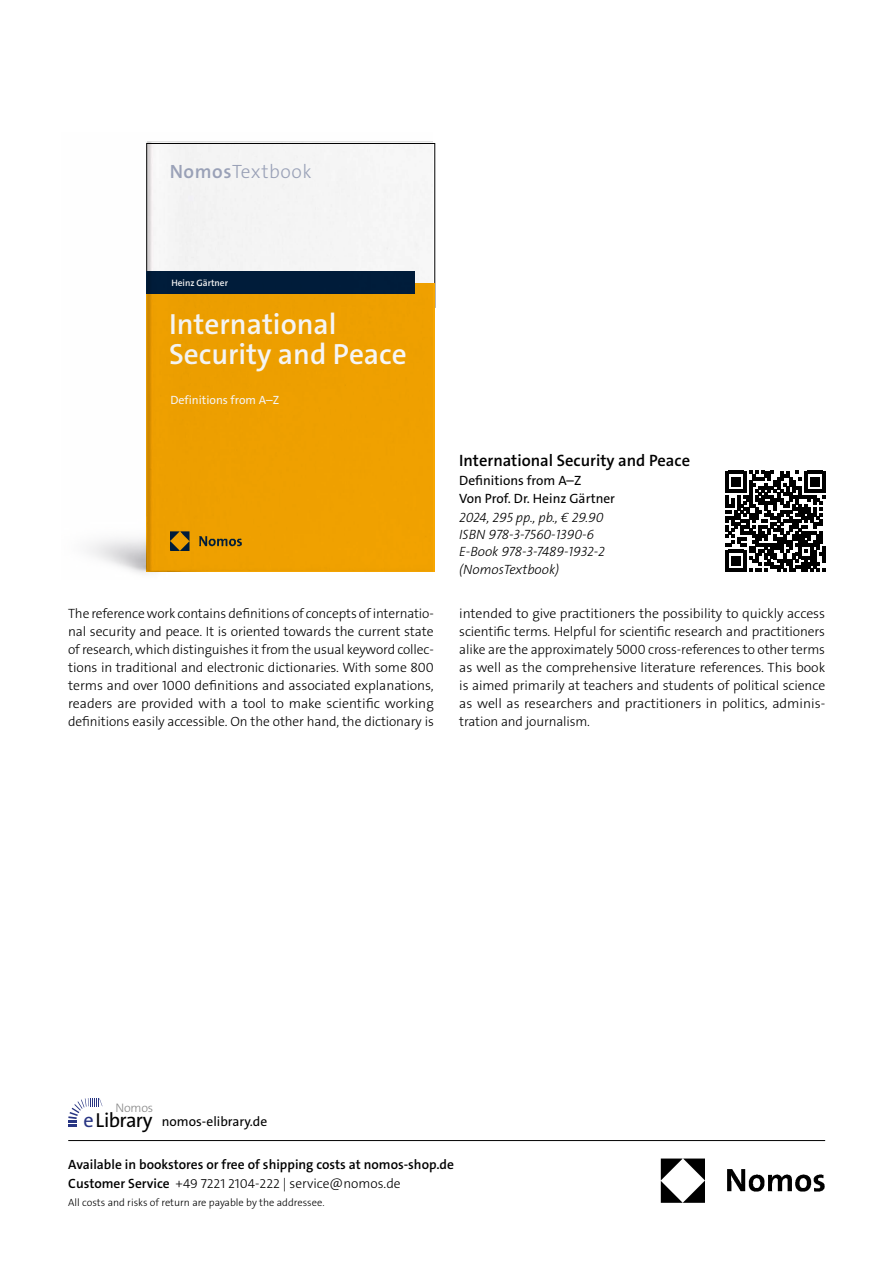
<style>
.page{position:relative;width:893px;height:1263px;background:#fff}
.page>*{position:absolute;margin:0;border:0;box-sizing:border-box;transform-origin:0 0}
.t1{font:600 29.25px/29.2px "The Sans C5";color:#fff}
.t2{font:20.4px "The Sans Os F";letter-spacing:-.03em;color:#000}
.t3{font:300 19.35px "The Sans C5";letter-spacing:.03em;color:#a1a9c0}
.t4{font:600 16.5px "The Sans Os F";color:#000}
.t5{font:300 13.5px/18px "The Sans Os F";letter-spacing:-.01em;color:#000;text-align:justify}
.t6{font:600 13.5px/19.5px "The Sans C5";color:#000}
.t7{font:italic 300 13.5px/17.2px "The Sans Os F";color:#000}
.t8{font:13.5px/17.2px "The Sans Os F";color:#000}
.t9{font:13.5px "The Sans C5";color:#000}
.t10{font:300 12.45px "The Sans Os F";letter-spacing:-.02em;color:#878787}
.t11{font:12px "The Sans C5";color:#fff}
.t12{font:300 10.5px "The Sans Os F";color:#000}
.t13{font:600 9.3px "The Sans C5";color:#fff}
.s1{font-weight:600}
.s2{color:#283583}
.s3{font-weight:300}
</style>
<div class="page">
<img style="left:88px;top:141px;width:345px;height:433px">
<div style="left:146px;top:143px;width:289px;height:165px;border:1px solid #000"></div>
<div style="left:146px;top:283px;width:289px;height:289px;background:#eea000"></div>
<div style="left:146px;top:271px;width:268px;height:23px;background:#001e3d"></div>
<img style="left:171px;top:532px;width:71px;height:19px">
<img style="left:660px;top:1158px;width:165px;height:45px">
<hr style="left:68px;top:1140px;width:757px;height:1px;background:#000">
<svg style="left:68px;top:1098px;width:34px;height:29px"></svg>
<svg style="left:725px;top:471px;width:100px;height:100px"></svg>
<h3 class="t3" style="left:170px;top:159px;width:143px"><span class="s1">Nomos</span>Textbook</h3>
<p class="t13" style="left:171px;top:277px;width:58px">Heinz Gärtner</p>
<h1 class="t1" style="left:169px;top:310px;width:239px">International<br>Security and Peace</h1>
<p class="t11" style="left:170px;top:392px;width:110px">Definitions from A–Z</p>
<p class="t4" style="left:459px;top:450px;width:232px">International Security and Peace</p>
<p class="t8" style="left:459px;top:473px;width:157px">Definitions from A–Z<br>Von Prof. Dr. Heinz Gärtner</p>
<p class="t7" style="left:459px;top:509px;width:147px">2024, 295 pp., pb., € 29.90<br>ISBN 978-3-7560-1390-6<br>E-Book 978-3-7489-1932-2 (NomosTextbook)</p>
<p class="t5" style="left:68px;top:605px;width:367px">The reference work contains definitions of concepts of internatio&shy;nal security and peace. It is oriented towards the current state of research, which distinguishes it from the usual keyword collec&shy;tions in traditional and electronic dictionaries. With some 800 terms and over 1000 definitions and associated explanations, readers are provided with a tool to make scientific working definitions easily accessible. On the other hand, the dictionary is</p>
<p class="t5" style="left:459px;top:605px;width:367px">intended to give practitioners the possibility to quickly access scientific terms. Helpful for scientific research and practitioners alike are the approximately 5000 cross-references to other terms as well as the comprehensive literature references. This book is aimed primarily at teachers and students of political science as well as researchers and practitioners in politics, adminis&shy;tration and journalism.</p>
<p class="t10" style="left:115px;top:1099px;width:39px">Nomos</p>
<h2 class="t2" style="left:83px;top:1112px;width:71px"><span class="s2">e</span>Library</h2>
<p class="t9" style="left:162px;top:1112px;width:107px">nomos-elibrary.de</p>
<p class="t6" style="left:68px;top:1154px;width:387px">Available in bookstores or free of shipping costs at nomos-shop.de<br>Customer Service <span class="s3">+49 7221 2104-222 | service@nomos.de</span></p>
<p class="t12" style="left:68px;top:1196px;width:258px">All costs and risks of return are payable by the addressee.</p>
</div>
